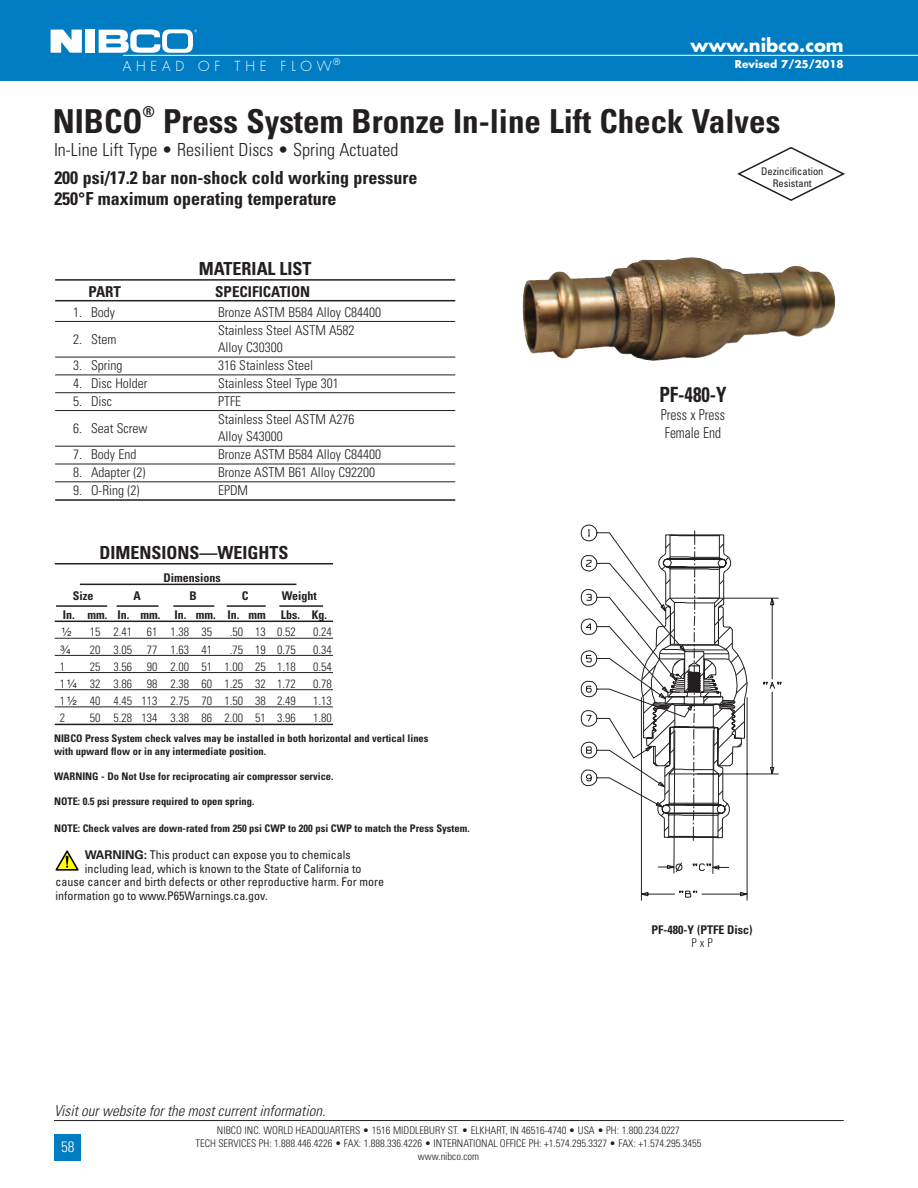
<style>
.page{position:relative;width:918px;height:1188px;background:#fff}
.page>*{position:absolute;margin:0;border:0;box-sizing:border-box;transform-origin:0 0}
.t1{font:700 condensed 33px "Univers";color:#231f20}
.Photo_Caption{font:700 condensed 21px "Univers";color:#231f20;scale:.9 1}
.Under_Header_Descrip{font:700 condensed 18px "Univers LT Std";color:#231f20}
.Header_Description{font:300 condensed 18px "Univers LT Std";color:#231f20}
.Chart_Headings{font:700 condensed 18px "Univers";color:#231f20}
.t2{font:700 18px "Futura";color:#fff}
.t3{font:italic 300 condensed 15px "Univers";color:#231f20}
.Photo_Caption-2{font:300 condensed 15px/18px "Univers LT Std";color:#231f20;scale:.9 1}
.Part_Spec{font:700 condensed 15px "Univers";color:#231f20}
.t4{font:300 condensed 15px "Univers";color:#fff}
.Material_List{font:300 condensed 13.5px "Univers LT Std";color:#231f20}
.t5{font:300 13.5px "Futura";letter-spacing:.35em;color:#fff}
.Subheads_3_Lines{font:condensed 12px "Univers LT Std";color:#231f20}
.Chart_Numbers{font:300 condensed 12px "Univers LT Std";color:#231f20}
._20Column_Chart{font:700 condensed 12px/19.5px "Univers";color:#231f20}
.Chart_Numbers-2{font:12px "Helvetica Fraction";color:#231f20}
.t6{font:700 condensed 10.5px/12.6px "Univers";color:#231f20}
.t7{font:300 condensed 10.5px "Univers";color:#231f20}
.t8{font:condensed 10.5px "Univers";color:#231f20}
.t9{font:700 10.5px "Futura";color:#fff}
.s1{font-family:"Helvetica Fraction";font-weight:400;font-stretch:normal}
.s2{font-weight:700;font-stretch:normal}
</style>
<div class="page">
<hr style="left:54px;top:1120px;width:790px;height:1px;background:#231f20">
<div style="left:54px;top:1134px;width:27px;height:27px;background:#007cc2"></div>
<div style="left:0;top:0;width:918px;height:81px;background:#007cc2"></div>
<hr style="left:123px;top:55px;width:795px;height:1px;background:#fff">
<div style="left:85px;top:30px;width:10px;height:23px;background:#fff"></div>
<svg style="left:51px;top:30px;width:31px;height:23px"></svg>
<svg style="left:99px;top:29px;width:98px;height:24px"></svg>
<svg style="left:737px;top:147px;width:108px;height:54px"></svg>
<svg style="left:581px;top:525px;width:201px;height:376px"></svg>
<hr style="left:55px;top:279px;width:400px;height:2px;background:#231f20">
<hr style="left:55px;top:300px;width:400px;height:1px;background:#231f20">
<hr style="left:55px;top:321px;width:400px;height:1px;background:#231f20">
<hr style="left:55px;top:357px;width:400px;height:1px;background:#231f20">
<hr style="left:55px;top:375px;width:400px;height:1px;background:#231f20">
<hr style="left:55px;top:392px;width:400px;height:1px;background:#231f20">
<hr style="left:55px;top:410px;width:400px;height:1px;background:#231f20">
<hr style="left:55px;top:446px;width:400px;height:1px;background:#231f20">
<hr style="left:55px;top:464px;width:400px;height:1px;background:#231f20">
<hr style="left:55px;top:481px;width:400px;height:1px;background:#231f20">
<hr style="left:55px;top:499px;width:400px;height:2px;background:#231f20">
<hr style="left:55px;top:563px;width:278px;height:1px;background:#231f20">
<hr style="left:55px;top:621px;width:278px;height:1px;background:#231f20">
<hr style="left:55px;top:638px;width:278px;height:1px;background:#231f20">
<hr style="left:55px;top:655px;width:278px;height:1px;background:#231f20">
<hr style="left:55px;top:672px;width:278px;height:1px;background:#231f20">
<hr style="left:55px;top:689px;width:278px;height:1px;background:#231f20">
<hr style="left:55px;top:707px;width:278px;height:1px;background:#231f20">
<hr style="left:55px;top:724px;width:278px;height:1px;background:#231f20">
<hr style="left:117px;top:605px;width:42px;height:2px;background:#231f20">
<hr style="left:56px;top:605px;width:51px;height:2px;background:#231f20">
<hr style="left:173px;top:605px;width:41px;height:2px;background:#231f20">
<hr style="left:227px;top:605px;width:39px;height:2px;background:#231f20">
<hr style="left:279px;top:605px;width:44px;height:2px;background:#231f20">
<hr style="left:80px;top:584px;width:216px;height:1px;background:#231f20">
<img style="left:522px;top:257px;width:313px;height:104px">
<svg style="left:56px;top:850px;width:23px;height:21px"></svg>
<p class="t5" style="left:123px;top:58px;width:219px">AHEAD OF THE FLOW<sup>®</sup></p>
<p class="t2" style="left:691px;top:33px;width:155px">www.nibco.com</p>
<p class="t9" style="left:735px;top:57px;width:110px">Revised 7/25/2018</p>
<p class="t1" style="left:53px;top:101px;width:91px">NIBCO</p>
<p class="Part_Spec" style="left:143px;top:103px;width:14px">®</p>
<p class="t1" style="left:163px;top:101px;width:619px">Press System Bronze In-line Lift Check Valves</p>
<p class="Header_Description" style="left:54px;top:139px;width:346px">In-Line Lift Type • Resilient Discs • Spring Actuated</p>
<p class="Under_Header_Descrip" style="left:54px;top:167px;width:365px">200 psi/17.2 bar non-shock cold working pressure</p>
<p class="Under_Header_Descrip" style="left:54px;top:188px;width:284px">250°F maximum operating temperature</p>
<p class="t8" style="left:761px;top:164px;width:64px">Dezincification</p>
<p class="t8" style="left:773px;top:177px;width:41px">Resistant</p>
<p class="Chart_Headings" style="left:199px;top:258px;width:114px">MATERIAL LIST</p>
<p class="Part_Spec" style="left:88px;top:283px;width:34px">PART</p>
<p class="Part_Spec" style="left:215px;top:283px;width:96px">SPECIFICATION</p>
<p class="Material_List" style="left:73px;top:304px;width:43px">1. Body</p>
<p class="Material_List" style="left:218px;top:304px;width:165px">Bronze ASTM B584 Alloy C84400</p>
<p class="Material_List" style="left:73px;top:331px;width:45px">2. Stem</p>
<p class="Material_List" style="left:218px;top:322px;width:138px">Stainless Steel ASTM A582</p>
<p class="Material_List" style="left:218px;top:339px;width:66px">Alloy C30300</p>
<p class="Material_List" style="left:73px;top:357px;width:51px">3. Spring</p>
<p class="Material_List" style="left:218px;top:357px;width:97px">316 Stainless Steel</p>
<p class="Material_List" style="left:73px;top:375px;width:76px">4. Disc Holder</p>
<p class="Material_List" style="left:218px;top:375px;width:122px">Stainless Steel Type 301</p>
<p class="Material_List" style="left:73px;top:393px;width:41px">5. Disc</p>
<p class="Material_List" style="left:218px;top:393px;width:25px">PTFE</p>
<p class="Material_List" style="left:73px;top:420px;width:76px">6. Seat Screw</p>
<p class="Material_List" style="left:218px;top:411px;width:138px">Stainless Steel ASTM A276</p>
<p class="Material_List" style="left:218px;top:429px;width:66px">Alloy S43000</p>
<p class="Material_List" style="left:73px;top:446px;width:65px">7. Body End</p>
<p class="Material_List" style="left:218px;top:446px;width:165px">Bronze ASTM B584 Alloy C84400</p>
<p class="Material_List" style="left:73px;top:464px;width:74px">8. Adapter (2)</p>
<p class="Material_List" style="left:218px;top:464px;width:159px">Bronze ASTM B61 Alloy C92200</p>
<p class="Material_List" style="left:73px;top:482px;width:68px">9. O-Ring (2)</p>
<p class="Material_List" style="left:218px;top:482px;width:31px">EPDM</p>
<p class="Chart_Headings" style="left:99px;top:542px;width:191px">DIMENSIONS—WEIGHTS</p>
<p class="_20Column_Chart" style="left:163px;top:568px;width:59px">Dimensions</p>
<p class="_20Column_Chart" style="left:73px;top:586px;width:22px">Size</p>
<p class="_20Column_Chart" style="left:133px;top:586px;width:9px">A</p>
<p class="_20Column_Chart" style="left:189px;top:586px;width:9px">B</p>
<p class="_20Column_Chart" style="left:242px;top:586px;width:8px">C</p>
<p class="_20Column_Chart" style="left:63px;top:586px;width:266px;text-indent:219px">Weight<br>In. mm. In. mm. In. mm. In. mm Lbs. Kg.</p>
<p class="Chart_Numbers-2" style="left:61px;top:627px;width:11px">¹⁄₂</p>
<p class="Chart_Numbers" style="left:90px;top:625px;width:124px">15 2.41 61 1.38 35</p>
<p class="Chart_Numbers" style="left:230px;top:625px;width:68px">.50 13 0.52</p>
<p class="Chart_Numbers" style="left:313px;top:625px;width:20px">0.24</p>
<p class="Chart_Numbers-2" style="left:61px;top:644px;width:11px">³⁄₄</p>
<p class="Chart_Numbers" style="left:90px;top:642px;width:124px">20 3.05 77 1.63 41</p>
<p class="Chart_Numbers" style="left:230px;top:642px;width:68px">.75 19 0.75</p>
<p class="Chart_Numbers" style="left:313px;top:642px;width:20px">0.34</p>
<p class="Chart_Numbers" style="left:60px;top:659px;width:7px">1</p>
<p class="Chart_Numbers" style="left:90px;top:659px;width:208px">25 3.56 90 2.00 51 1.00 25 1.18</p>
<p class="Chart_Numbers" style="left:313px;top:659px;width:20px">0.54</p>
<p class="Chart_Numbers" style="left:60px;top:676px;width:237px">1 <span class="s1">¹⁄₄</span> 32 3.86 98 2.38 60 1.25 32 1.72</p>
<p class="Chart_Numbers" style="left:313px;top:676px;width:20px">0.78</p>
<p class="Chart_Numbers" style="left:60px;top:694px;width:237px">1 <span class="s1">¹⁄₂</span> 40 4.45 113 2.75 70 1.50 38 2.49</p>
<p class="Chart_Numbers" style="left:313px;top:694px;width:20px">1.13</p>
<p class="Chart_Numbers" style="left:60px;top:711px;width:7px">2</p>
<p class="Chart_Numbers" style="left:90px;top:711px;width:208px">50 5.28 134 3.38 86 2.00 51 3.96</p>
<p class="Chart_Numbers" style="left:313px;top:711px;width:20px">1.80</p>
<p class="t6" style="left:54px;top:732px;width:376px">NIBCO Press System check valves may be installed in both horizontal and vertical lines with upward flow or in any intermediate position.</p>
<p class="t6" style="left:54px;top:770px;width:281px">WARNING - Do Not Use for reciprocating air compressor service.</p>
<p class="t6" style="left:54px;top:795px;width:202px">NOTE: 0.5 psi pressure required to open spring.</p>
<p class="t6" style="left:54px;top:822px;width:417px">NOTE: Check valves are down-rated from 250 psi CWP to 200 psi CWP to match the Press System.</p>
<p class="Subheads_3_Lines" style="left:85px;top:847px;width:268px"><span class="s2">WARNING:</span> This product can expose you to chemicals</p>
<p class="Subheads_3_Lines" style="left:85px;top:861px;width:278px">including lead, which is known to the State of California to</p>
<p class="Subheads_3_Lines" style="left:56px;top:874px;width:330px">cause cancer and birth defects or other reproductive harm. For more</p>
<p class="Subheads_3_Lines" style="left:56px;top:888px;width:214px">information go to www.P65Warnings.ca.gov.</p>
<p class="Photo_Caption" style="left:659px;top:382px;width:76px">PF-480-Y</p>
<p class="Photo_Caption-2" style="left:661px;top:406px;width:73px">Press x Press<br>Female End</p>
<p class="_20Column_Chart" style="left:651px;top:919px;width:103px">PF-480-Y (PTFE Disc)</p>
<p class="Chart_Numbers" style="left:691px;top:936px;width:23px">P x P</p>
<h3 class="t3" style="left:54px;top:1102px;width:273px">Visit our website for the most current information.</h3>
<p class="t4" style="left:61px;top:1138px;width:15px">58</p>
<p class="t7" style="left:217px;top:1124px;width:464px">NIBCO INC. WORLD HEADQUARTERS • 1516 MIDDLEBURY ST. • ELKHART, IN 46516-4740 • USA • PH: 1.800.234.0227</p>
<p class="t7" style="left:196px;top:1137px;width:507px">TECH SERVICES PH: 1.888.446.4226 • FAX: 1.888.336.4226 • INTERNATIONAL OFFICE PH: +1.574.295.3327 • FAX: +1.574.295.3455</p>
<p class="t7" style="left:418px;top:1150px;width:63px">www.nibco.com</p>
</div>
